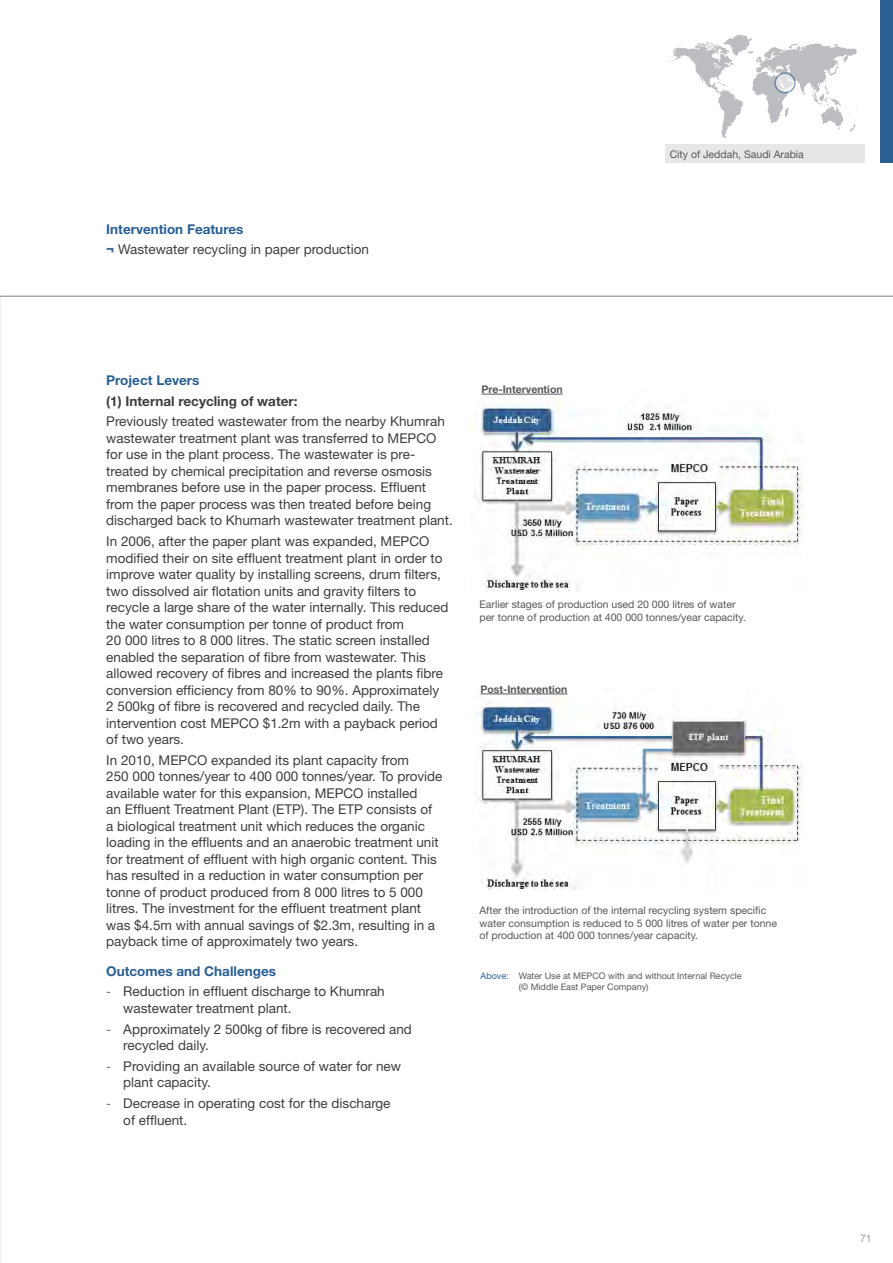
<style>
.page{position:relative;width:893px;height:1263px;background:#fff}
.page>*{position:absolute;margin:0;border:0;box-sizing:border-box;transform-origin:0 0}
.Body_copy_9pt{font:13.5px/16.5px "Helvetica Neue";color:#3e3e3f}
.Body_copy_9pt_last_p{font:13.5px/16.5px "Helvetica Neue";color:#3e3e3f}
.Sub_heading_Municipa{font:700 13.5px "Helvetica Neue";color:#2a5f91}
.Sub_heading{font:700 13.5px "Helvetica Neue";color:#3e3e3f}
.Box_Copy{font:10.5px/12.6px "Helvetica Neue";color:#57585a}
.Box_Copy_bold{font:700 10.5px "Helvetica Neue";color:#57585a}
.t1{font:300 10.5px "Helvetica Neue";color:#808285}
.Caption_copy{font:9px/10.8px "Helvetica Neue";color:#57585a}
.s1{font-weight:800;color:#446999}
.s2{font-weight:300}
.s3{color:#2a5f91}
</style>
<div class="page">
<hr style="left:0;top:295px;width:1px;height:968px;background:#f0f1f2">
<div style="left:880px;top:0;width:13px;height:163px;background:#2a5f91"></div>
<svg style="left:669px;top:35px;width:188px;height:103px"></svg>
<svg style="left:775px;top:73px;width:20px;height:20px"></svg>
<div style="left:774px;top:72px;width:22px;height:22px;border:2px solid #2a5f91;border-radius:50%"></div>
<div style="left:665px;top:144px;width:200px;height:19px;background:#e6e7e9"></div>
<img style="left:475px;top:393px;width:329px;height:199px">
<img style="left:477px;top:693px;width:327px;height:197px">
<hr style="left:482px;top:394px;width:81px;height:1px;background:#57585a">
<hr style="left:480px;top:694px;width:87px;height:1px;background:#57585a">
<hr style="left:0;top:295px;width:893px;height:2px;background:#a8a9ad">
<p class="Sub_heading_Municipa" style="left:106px;top:221px;width:139px">Intervention Features</p>
<p class="Body_copy_9pt" style="left:106px;top:241px;width:264px"><span class="s1">¬</span> Wastewater recycling in paper production</p>
<p class="Box_Copy" style="left:670px;top:148px;width:136px">City of Jeddah, Saudi Arabia</p>
<p class="Sub_heading_Municipa" style="left:106px;top:372px;width:95px">Project Levers</p>
<p class="Sub_heading" style="left:106px;top:392px;width:193px">(1) Internal recycling of water:</p>
<p class="Body_copy_9pt" style="left:106px;top:413px;width:348px">Previously treated wastewater from the nearby Khumrah wastewater treatment plant was transferred to MEPCO for use in the plant process. The wastewater is pre&shy;treated by chemical precipitation and reverse osmosis membranes before use in the paper process. Effluent from the paper process was then treated before being discharged back to Khumarh wastewater treatment plant.</p>
<p class="Body_copy_9pt" style="left:106px;top:533px;width:344px">In 2006, after the paper plant was expanded, MEPCO modified their on site effluent treatment plant in order to improve water quality by installing screens, drum filters, two dissolved air flotation units and gravity filters to recycle a large share of the water internally. This reduced the water consumption per tonne of product from<br>20 000 litres to 8 000 litres. The static screen installed enabled the separation of fibre from wastewater. This allowed recovery of fibres and increased the plants fibre conversion efficiency from 80% to 90%. Approximately 2 500kg of fibre is recovered and recycled daily. The intervention cost MEPCO $1.2m with a payback period of two years.</p>
<p class="Body_copy_9pt_last_p" style="left:106px;top:751px;width:338px">In 2010, MEPCO expanded its plant capacity from<br>250 000 tonnes/year to 400 000 tonnes/year. To provide available water for this expansion, MEPCO installed<br>an Effluent Treatment Plant (ETP). The ETP consists of a biological treatment unit which reduces the organic loading in the effluents and an anaerobic treatment unit for treatment of effluent with high organic content. This has resulted in a reduction in water consumption per tonne of product produced from 8 000 litres to 5 000 litres. The investment for the effluent treatment plant was $4.5m with annual savings of $2.3m, resulting in a payback time of approximately two years.</p>
<p class="Sub_heading_Municipa" style="left:106px;top:962px;width:171px">Outcomes and Challenges</p>
<p class="Body_copy_9pt" style="left:123px;top:983px;width:263px;text-indent:-17px"><span class="s2">-</span> Reduction in effluent discharge to Khumrah wastewater treatment plant.</p>
<p class="Body_copy_9pt" style="left:123px;top:1020px;width:290px;text-indent:-17px"><span class="s2">-</span> Approximately 2 500kg of fibre is recovered and recycled daily.</p>
<p class="Body_copy_9pt" style="left:123px;top:1058px;width:279px;text-indent:-17px"><span class="s2">-</span> Providing an available source of water for new plant capacity.</p>
<p class="Body_copy_9pt" style="left:123px;top:1095px;width:269px;text-indent:-17px"><span class="s2">-</span> Decrease in operating cost for the discharge of effluent.</p>
<p class="Box_Copy_bold" style="left:482px;top:383px;width:83px">Pre-Intervention</p>
<p class="Box_Copy" style="left:479px;top:598px;width:268px">Earlier stages of production used 20 000 litres of water per tonne of production at 400 000 tonnes/year capacity.</p>
<p class="Box_Copy_bold" style="left:480px;top:683px;width:88px">Post-Intervention</p>
<p class="Box_Copy" style="left:479px;top:904px;width:299px">After the introduction of the internal recycling system specific water consumption is reduced to 5 000 litres of water per tonne of production at 400 000 tonnes/year capacity.</p>
<p class="Caption_copy" style="left:519px;top:970px;width:225px;text-indent:-38px"><span class="s3">Above:</span> Water Use at MEPCO with and without Internal Recycle (© Middle East Paper Company)</p>
<p class="t1" style="left:860px;top:1231px;width:13px">71</p>
</div>
